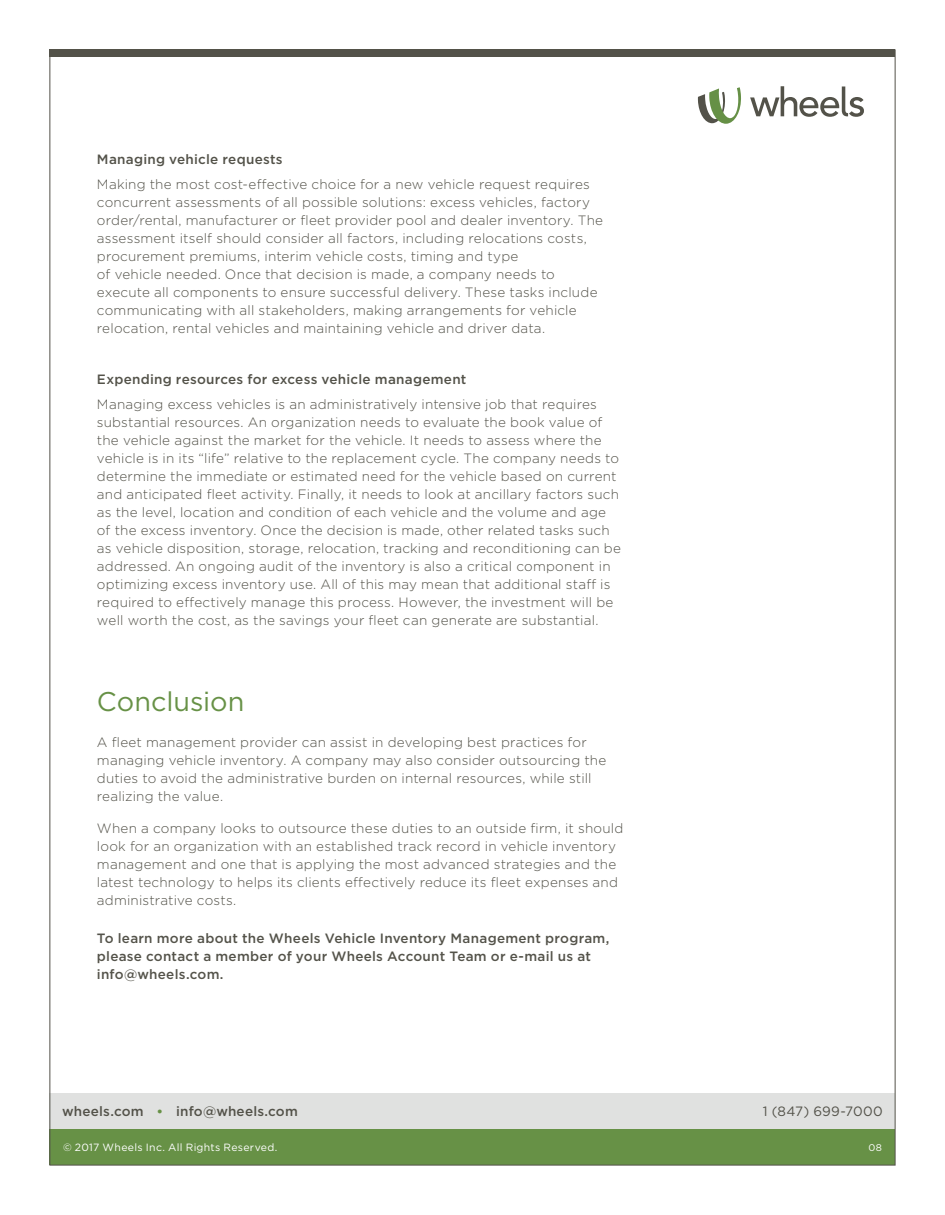
<style>
.page{position:relative;width:945px;height:1215px;background:#fff}
.page>*{position:absolute;margin:0;border:0;box-sizing:border-box;transform-origin:0 0}
.Header-green{font:27px "Gotham";color:#679146}
.Body__No_Baseline{font:300 13.5px/18px "Gotham";letter-spacing:.015em;color:#535249}
.First_Paragraph{font:300 13.5px/18px "Gotham";letter-spacing:.015em;color:#535249}
.Closing_-_Bold{font:500 13.5px/18px "Gotham";letter-spacing:.02em;color:#54534a}
.subhead_medium{font:500 13.5px "Gotham";letter-spacing:.015em;color:#535249}
.t1{font:13.5px "Gotham";letter-spacing:.025em;color:#535249}
.t2{font:10.5px "Gotham";letter-spacing:.025em;color:#fff}
.t3{font:9.75px "Gotham";color:#fff}
</style>
<div class="page">
<div style="left:50px;top:1130px;width:846px;height:36px;background:#679146"></div>
<div style="left:50px;top:1094px;width:846px;height:36px;background:#e0e1e0"></div>
<div style="left:50px;top:50px;width:846px;height:7px;background:#535249"></div>
<svg style="left:750px;top:86px;width:114px;height:31px"></svg>
<svg style="left:698px;top:87px;width:43px;height:37px"></svg>
<p class="subhead_medium" style="left:97px;top:150px;width:187px">Managing vehicle requests</p>
<p class="Body__No_Baseline" style="left:97px;top:174px;width:508px">Making the most cost-effective choice for a new vehicle request requires concurrent assessments of all possible solutions: excess vehicles, factory order/rental, manufacturer or fleet provider pool and dealer inventory. The assessment itself should consider all factors, including relocations costs, procurement premiums, interim vehicle costs, timing and type<br>of vehicle needed. Once that decision is made, a company needs to execute all components to ensure successful delivery. These tasks include communicating with all stakeholders, making arrangements for vehicle relocation, rental vehicles and maintaining vehicle and driver data.</p>
<p class="subhead_medium" style="left:97px;top:371px;width:371px">Expending resources for excess vehicle management</p>
<p class="Body__No_Baseline" style="left:97px;top:395px;width:525px">Managing excess vehicles is an administratively intensive job that requires substantial resources. An organization needs to evaluate the book value of the vehicle against the market for the vehicle. It needs to assess where the vehicle is in its “life” relative to the replacement cycle. The company needs to determine the immediate or estimated need for the vehicle based on current and anticipated fleet activity. Finally, it needs to look at ancillary factors such as the level, location and condition of each vehicle and the volume and age of the excess inventory. Once the decision is made, other related tasks such as vehicle disposition, storage, relocation, tracking and reconditioning can be addressed. An ongoing audit of the inventory is also a critical component in optimizing excess inventory use. All of this may mean that additional staff is required to effectively manage this process. However, the investment will be well worth the cost, as the savings your fleet can generate are substantial.</p>
<p class="Header-green" style="left:97px;top:684px;width:149px">Conclusion</p>
<p class="First_Paragraph" style="left:97px;top:733px;width:511px">A fleet management provider can assist in developing best practices for managing vehicle inventory. A company may also consider outsourcing the duties to avoid the administrative burden on internal resources, while still realizing the value.</p>
<p class="Body__No_Baseline" style="left:97px;top:818px;width:528px">When a company looks to outsource these duties to an outside firm, it should look for an organization with an established track record in vehicle inventory management and one that is applying the most advanced strategies and the latest technology to helps its clients effectively reduce its fleet expenses and administrative costs.</p>
<p class="Closing_-_Bold" style="left:97px;top:929px;width:514px">To learn more about the Wheels Vehicle Inventory Management program, please contact a member of your Wheels Account Team or e-mail us at info@wheels.com.</p>
<p class="subhead_medium" style="left:62px;top:1103px;width:237px">wheels.com <sup>●</sup> info@wheels.com</p>
<p class="t1" style="left:763px;top:1103px;width:121px">1 (847) 699-7000</p>
<p class="t3" style="left:868px;top:1141px;width:15px">08</p>
<p class="t2" style="left:63px;top:1141px;width:216px">© 2017 Wheels Inc. All Rights Reserved.</p>
</div>
